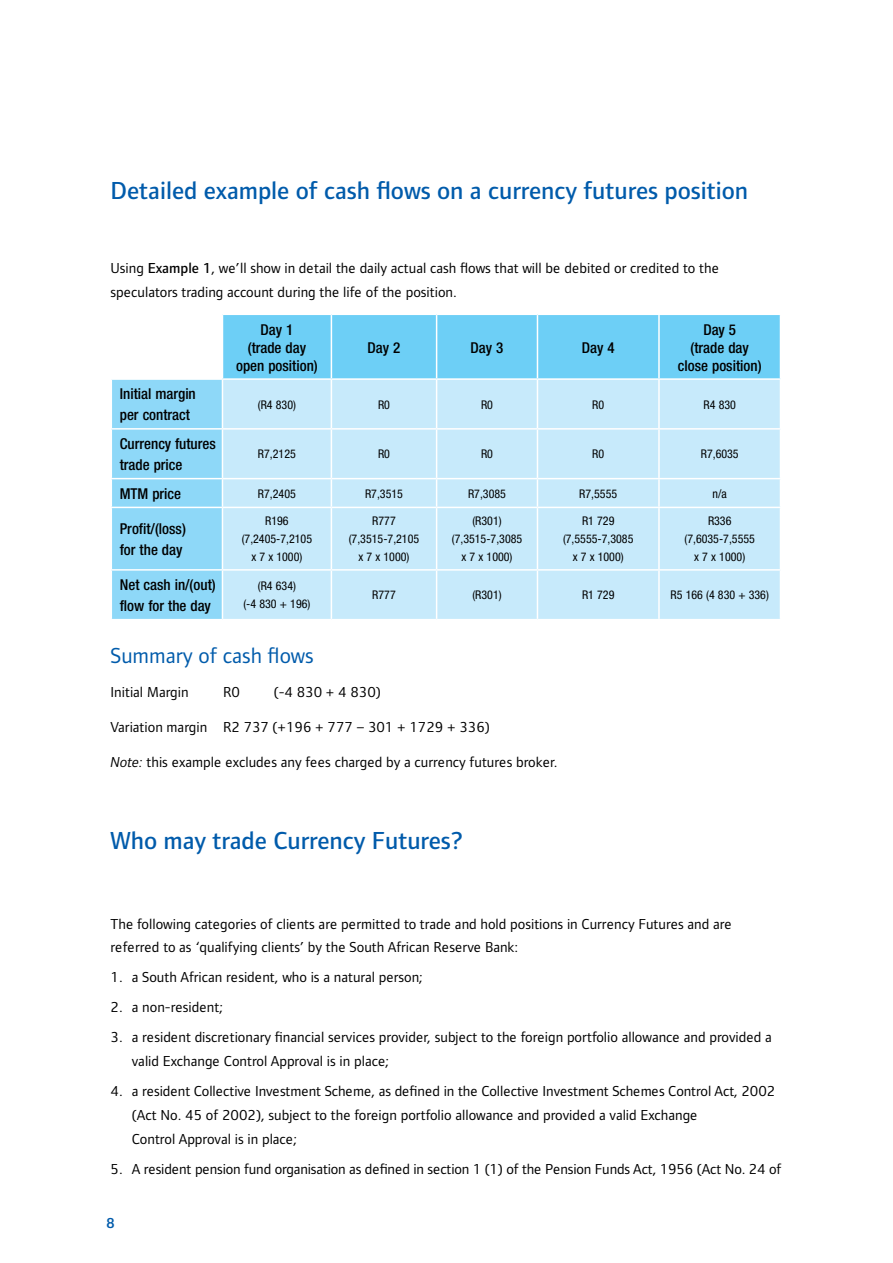
<style>
.page{position:relative;width:893px;height:1263px;background:#fff}
.page>*{position:absolute;margin:0;border:0;box-sizing:border-box;transform-origin:0 0}
.t1{font:500 25.5px "Standard Bank";color:#005bab}
.t2{font:22.5px "Standard Bank";color:#005bab}
.t3{font:15px/24px "Standard Bank";color:#000}
.t4{font:500 condensed 15px/18px "Helvetica Neue";color:#000}
.t5{font:600 15px "Standard Bank";color:#005bab}
.t6{font:condensed 12px/18px "Helvetica Neue";color:#000;text-align:center}
.s1{font-weight:500}
.s2{font-style:italic}
</style>
<div class="page">
<svg style="left:111px;top:314px;width:670px;height:305px;background:#b4e4fa"></svg>
<hr style="left:111px;top:507px;width:111px;height:1px;background:#fff">
<hr style="left:111px;top:508px;width:1px;height:61px;background:#fff">
<hr style="left:222px;top:507px;width:109px;height:1px;background:#fff">
<hr style="left:222px;top:508px;width:1px;height:61px;background:#fff">
<hr style="left:331px;top:507px;width:106px;height:1px;background:#fff">
<hr style="left:331px;top:508px;width:1px;height:61px;background:#fff">
<hr style="left:437px;top:507px;width:100px;height:1px;background:#fff">
<hr style="left:436px;top:508px;width:1px;height:61px;background:#fff">
<hr style="left:537px;top:507px;width:122px;height:1px;background:#fff">
<hr style="left:537px;top:508px;width:1px;height:61px;background:#fff">
<hr style="left:659px;top:507px;width:122px;height:1px;background:#fff">
<hr style="left:658px;top:508px;width:2px;height:61px;background:#fff">
<hr style="left:780px;top:508px;width:1px;height:61px;background:#fff">
<hr style="left:111px;top:569px;width:111px;height:2px;background:#fff">
<hr style="left:111px;top:571px;width:1px;height:48px;background:#fff">
<hr style="left:222px;top:569px;width:109px;height:2px;background:#fff">
<hr style="left:222px;top:571px;width:1px;height:48px;background:#fff">
<hr style="left:331px;top:569px;width:106px;height:2px;background:#fff">
<hr style="left:331px;top:571px;width:1px;height:48px;background:#fff">
<hr style="left:437px;top:569px;width:100px;height:2px;background:#fff">
<hr style="left:436px;top:571px;width:1px;height:48px;background:#fff">
<hr style="left:537px;top:569px;width:122px;height:2px;background:#fff">
<hr style="left:537px;top:571px;width:1px;height:48px;background:#fff">
<hr style="left:659px;top:569px;width:122px;height:2px;background:#fff">
<hr style="left:658px;top:571px;width:2px;height:48px;background:#fff">
<hr style="left:780px;top:571px;width:1px;height:48px;background:#fff">
<h1 class="t1" style="left:111px;top:176px;width:639px">Detailed example of cash flows on a currency futures position</h1>
<p class="t3" style="left:111px;top:256px;width:610px">Using <span class="s1">Example 1</span>, we’ll show in detail the daily actual cash flows that will be debited or credited to the speculators trading account during the life of the position.</p>
<p class="t4" style="left:236px;top:320px;width:83px;text-align:center">Day 1<br>(trade day open position)</p>
<p class="t4" style="left:678px;top:320px;width:85px;text-align:center">Day 5<br>(trade day close position)</p>
<p class="t4" style="left:368px;top:338px;width:34px">Day 2</p>
<p class="t4" style="left:471px;top:338px;width:34px">Day 3</p>
<p class="t4" style="left:582px;top:338px;width:34px">Day 4</p>
<p class="t4" style="left:120px;top:383px;width:78px;line-height:21px">Initial margin per contract</p>
<p class="t6" style="left:258px;top:395px;width:40px">(R4 830)</p>
<p class="t6" style="left:378px;top:395px;width:13px">R0</p>
<p class="t6" style="left:481px;top:395px;width:13px">R0</p>
<p class="t6" style="left:592px;top:395px;width:13px">R0</p>
<p class="t6" style="left:703px;top:395px;width:34px">R4 830</p>
<p class="t4" style="left:120px;top:433px;width:97px;line-height:21px">Currency futures trade price</p>
<p class="t6" style="left:258px;top:445px;width:39px">R7,2125</p>
<p class="t6" style="left:378px;top:445px;width:13px">R0</p>
<p class="t6" style="left:481px;top:445px;width:13px">R0</p>
<p class="t6" style="left:592px;top:445px;width:13px">R0</p>
<p class="t6" style="left:701px;top:445px;width:39px">R7,6035</p>
<p class="t4" style="left:120px;top:484px;width:63px">MTM price</p>
<p class="t6" style="left:258px;top:484px;width:39px">R7,2405</p>
<p class="t6" style="left:365px;top:484px;width:39px">R7,3515</p>
<p class="t6" style="left:468px;top:484px;width:39px">R7,3085</p>
<p class="t6" style="left:579px;top:484px;width:39px">R7,5555</p>
<p class="t6" style="left:713px;top:484px;width:16px">n/a</p>
<p class="t4" style="left:120px;top:518px;width:68px;line-height:21px">Profit/(loss) for the day</p>
<p class="t6" style="left:242px;top:512px;width:72px">R196 (7,2405-7,2105 x 7 x 1000)</p>
<p class="t6" style="left:349px;top:512px;width:72px">R777 (7,3515-7,2105 x 7 x 1000)</p>
<p class="t6" style="left:452px;top:512px;width:72px">(R301) (7,3515-7,3085 x 7 x 1000)</p>
<p class="t6" style="left:563px;top:512px;width:72px">R1 729 (7,5555-7,3085 x 7 x 1000)</p>
<p class="t6" style="left:684px;top:512px;width:72px">R336 (7,6035-7,5555 x 7 x 1000)</p>
<p class="t4" style="left:120px;top:574px;width:97px;line-height:21px">Net cash in/(out) flow for the day</p>
<p class="t6" style="left:243px;top:577px;width:69px">(R4 634)<br>(-4 830 + 196)</p>
<p class="t6" style="left:372px;top:586px;width:25px">R777</p>
<p class="t6" style="left:472px;top:586px;width:31px">(R301)</p>
<p class="t6" style="left:582px;top:586px;width:34px">R1 729</p>
<p class="t6" style="left:670px;top:586px;width:100px">R5 166 (4 830 + 336)</p>
<h2 class="t2" style="left:111px;top:644px;width:205px">Summary of cash flows</h2>
<p class="t3" style="left:111px;top:681px;width:80px">Initial Margin</p>
<p class="t3" style="left:223px;top:681px;width:18px">R0</p>
<p class="t3" style="left:274px;top:681px;width:109px">(-4 830 + 4 830)</p>
<p class="t3" style="left:111px;top:715px;width:381px">Variation margin R2 737 (+196 + 777 – 301 + 1729 + 336)</p>
<p class="t3" style="left:111px;top:750px;width:449px"><span class="s2">Note:</span> this example excludes any fees charged by a currency futures broker.</p>
<h1 class="t1" style="left:111px;top:827px;width:354px">Who may trade Currency Futures?</h1>
<p class="t3" style="left:111px;top:912px;width:623px;line-height:23.5px">The following categories of clients are permitted to trade and hold positions in Currency Futures and are referred to as ‘qualifying clients’ by the South African Reserve Bank:</p>
<p class="t3" style="left:111px;top:965px;width:314px">1. a South African resident, who is a natural person;</p>
<p class="t3" style="left:111px;top:995px;width:114px">2. a non-resident;</p>
<p class="t3" style="left:132px;top:1026px;width:642px;line-height:23.5px;text-indent:-21px">3. a resident discretionary financial services provider, subject to the foreign portfolio allowance and provided a valid Exchange Control Approval is in place;</p>
<p class="t3" style="left:132px;top:1079px;width:645px;text-indent:-21px">4. a resident Collective Investment Scheme, as defined in the Collective Investment Schemes Control Act, 2002 (Act No. 45 of 2002), subject to the foreign portfolio allowance and provided a valid Exchange<br>Control Approval is in place;</p>
<p class="t3" style="left:111px;top:1157px;width:672px">5. A resident pension fund organisation as defined in section 1 (1) of the Pension Funds Act, 1956 (Act No. 24 of</p>
<p class="t5" style="left:106px;top:1215px;width:10px">8</p>
</div>
